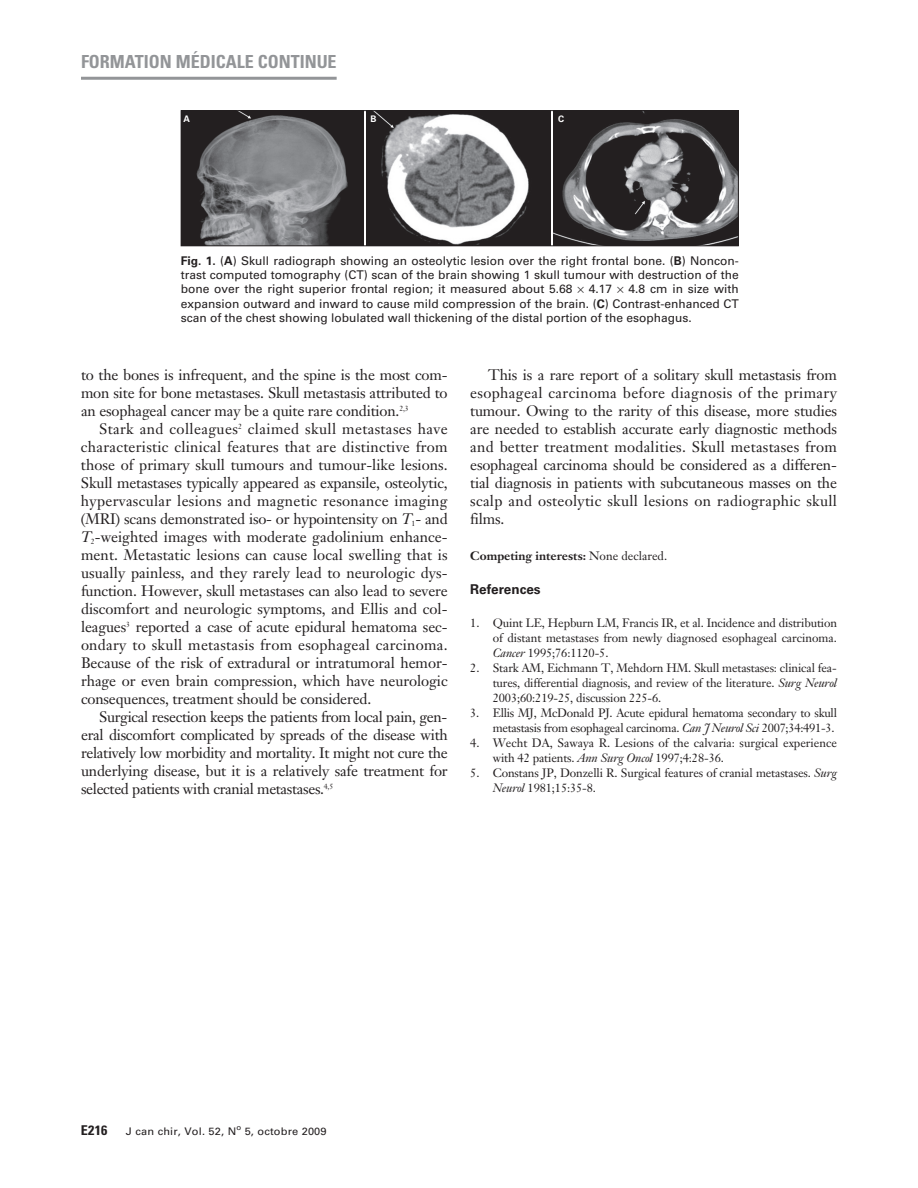
<style>
.page{position:relative;width:918px;height:1188px;background:#fff}
.page>*{position:absolute;margin:0;border:0;box-sizing:border-box;transform-origin:0 0}
.t1{font:700 condensed 18px "Univers";color:#939598}
.t2{font:15px/18px "Janson Text";letter-spacing:-.01em;color:#231f20;text-align:justify}
.t3{font:700 13.5px "Univers";color:#231f20}
.t4{font:700 condensed 13.5px "Univers";color:#231f20;scale:1.05 1}
.t5{font:12px/15px "Janson Text";letter-spacing:-.01em;color:#231f20;text-align:justify}
.t6{font:12px/14.2px "Univers";color:#231f20;text-align:justify}
.t7{font:700 12px "Janson Text";color:#231f20}
.t8{font:10.5px "Univers";letter-spacing:.015em;color:#231f20;scale:1.05 1}
.t9{font:700 9px "Univers";color:#fff}
.t10{font:7.5px "Univers";color:#231f20;scale:1.05 1}
.s1{font-weight:700}
.s2{font-style:italic}
.s3{font-weight:400}
</style>
<div class="page">
<hr style="left:81px;top:77px;width:256px;height:3px;background:#939598">
<img style="left:183px;top:112px;width:181px;height:132px">
<img style="left:366px;top:112px;width:185px;height:132px">
<img style="left:553px;top:112px;width:184px;height:132px">
<div style="left:181px;top:110px;width:558px;height:136px;border:1px solid #231f20"></div>
<p class="t1" style="left:81px;top:55px;width:257px">FORMATION MÉDICALE CONTINUE</p>
<p class="t9" style="left:184px;top:116px;width:8px">A</p>
<p class="t9" style="left:371px;top:116px;width:8px">B</p>
<p class="t9" style="left:558px;top:116px;width:8px">C</p>
<p class="t6" style="left:181px;top:255px;width:560px"><span class="s1">Fig. 1.</span> (<span class="s1">A</span>) Skull radiograph showing an osteolytic lesion over the right frontal bone. (<span class="s1">B</span>) Noncon&shy;trast computed tomography (CT) scan of the brain showing 1 skull tumour with destruction of the bone over the right superior frontal region; it measured about 5.68</p>
<p class="t6" style="left:181px;top:283px;width:560px;text-indent:448px">4.8 cm in size with expansion outward and inward to cause mild compression of the brain. (<span class="s1">C</span>) Contrast-enhanced CT scan of the chest showing lobulated wall thickening of the distal portion of the esophagus.</p>
<p class="t6" style="left:589px;top:283px;width:25px">4.17</p>
<p class="t2" style="left:81px;top:368px;width:368px">to the bones is infrequent, and the spine is the most com&shy;mon site for bone metastases. Skull metastasis attributed to an esophageal cancer may be a quite rare condition.<sup>2,3</sup></p>
<p class="t2" style="left:81px;top:422px;width:368px;text-indent:18px">Stark and colleagues<sup>2</sup> claimed skull metastases have characteristic clinical features that are distinctive from those of primary skull tumours and tumour-like lesions.<br>Skull metastases typically appeared as expansile, osteolytic, hypervascular lesions and magnetic resonance imaging (MRI) scans demonstrated iso- or hypointensity on <span class="s2">T</span><sub>1</sub>- and <span class="s2">T</span><sub>2</sub>-weighted images with moderate gadolinium enhance&shy;ment. Metastatic lesions can cause local swelling that is usually painless, and they rarely lead to neurologic dys&shy;function. However, skull metastases can also lead to severe discomfort and neurologic symptoms, and Ellis and col&shy;leagues<sup>3</sup> reported a case of acute epidural hematoma sec&shy;ondary to skull metastasis from esophageal carcinoma.<br>Because of the risk of extradural or intratumoral hemor&shy;rhage or even brain compression, which have neurologic consequences, treatment should be considered.</p>
<p class="t2" style="left:81px;top:710px;width:368px;text-indent:18px">Surgical resection keeps the patients from local pain, gen&shy;eral discomfort complicated by spreads of the disease with relatively low morbidity and mortality. It might not cure the underlying disease, but it is a relatively safe treatment for selected patients with cranial metastases.<sup>4,5</sup></p>
<p class="t2" style="left:470px;top:368px;width:368px;text-indent:18px">This is a rare report of a solitary skull metastasis from esophageal carcinoma before diagnosis of the primary tumour. Owing to the rarity of this disease, more studies are needed to establish accurate early diagnostic methods and better treatment modalities. Skull metastases from esophageal carcinoma should be considered as a differen&shy;tial diagnosis in patients with subcutaneous masses on the scalp and osteolytic skull lesions on radiographic skull films.</p>
<p class="t7" style="left:470px;top:551px;width:198px">Competing interests: <span class="s3">None declared.</span></p>
<p class="t3" style="left:470px;top:584px;width:72px">References</p>
<p class="t5" style="left:493px;top:616px;width:346px;text-indent:-22px">1. Quint LE, Hepburn LM, Francis IR, et al. Incidence and distribution of distant metastases from newly diagnosed esophageal carcinoma.<br><span class="s2">Cancer</span> 1995;76:1120-5.</p>
<p class="t5" style="left:493px;top:661px;width:346px;text-indent:-22px">2. Stark AM, Eichmann T, Mehdorn HM. Skull metastases: clinical fea&shy;tures, differential diagnosis, and review of the literature. <span class="s2">Surg Neurol </span>2003;60:219-25, discussion 225-6.</p>
<p class="t5" style="left:470px;top:706px;width:368px;text-align:right">3. Ellis MJ, McDonald PJ. Acute epidural hematoma secondary to skull metastasis from esophageal carcinoma. <span class="s2">Can J Neurol Sci</span> 2007;34:491-3.</p>
<p class="t5" style="left:493px;top:736px;width:346px;text-indent:-22px">4. Wecht DA, Sawaya R. Lesions of the calvaria: surgical experience with 42 patients. <span class="s2">Ann Surg Oncol</span> 1997;4:28-36.</p>
<p class="t5" style="left:493px;top:766px;width:346px;text-indent:-22px">5. Constans JP, Donzelli R. Surgical features of cranial metastases. <span class="s2">Surg<br>Neurol</span> 1981;15:35-8.</p>
<p class="t4" style="left:81px;top:1126px;width:27px">E216</p>
<p class="t8" style="left:126px;top:1128px;width:107px">J can chir, Vol. 52, N</p>
<p class="t10" style="left:236px;top:1124px;width:6px">o</p>
<p class="t8" style="left:245px;top:1128px;width:80px">5, octobre 2009</p>
</div>
